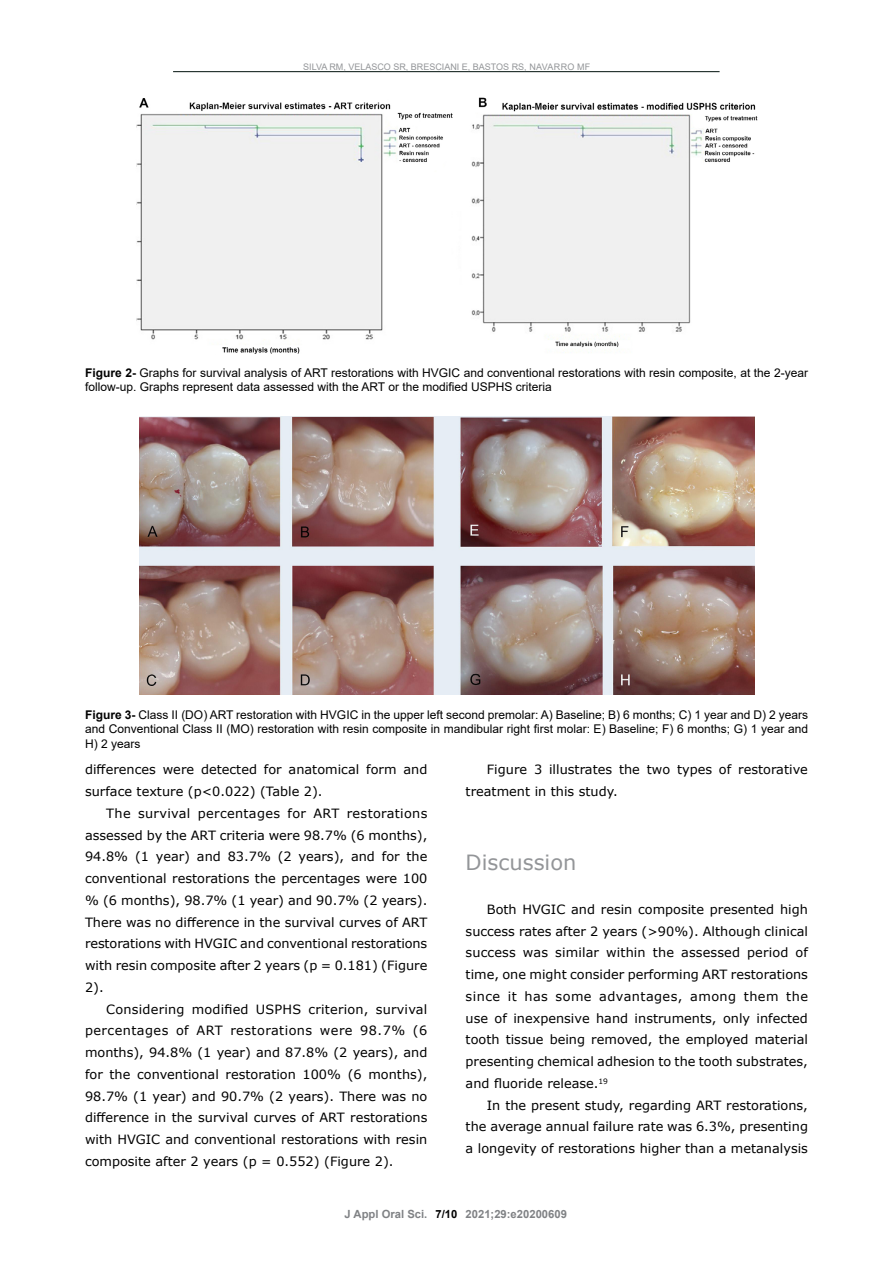
<style>
.page{position:relative;width:893px;height:1263px;background:#fff}
.page>*{position:absolute;margin:0;border:0;box-sizing:border-box;transform-origin:0 0}
.t1{font:21px "Verdana";color:#939598}
.t2{font:12.75px/21.8px "Verdana";color:#000;text-align:justify}
.t3{font:12px/14.4px "Arial";color:#000}
.t4{font:700 11.25px "Arial";color:#808285}
.t5{font:9px "Arial";color:#939598}
.s1{font-weight:700}
.s2{color:#000}
</style>
<div class="page">
<hr style="left:173px;top:71px;width:547px;height:1px;background:#00110d">
<img style="left:136px;top:97px;width:622px;height:257px">
<img style="left:139px;top:416px;width:616px;height:279px">
<p class="t5" style="left:303px;top:60px;width:288px">SILVA RM, VELASCO SR, BRESCIANI E, BASTOS RS, NAVARRO MF</p>
<p class="t3" style="left:85px;top:365px;width:724px"><span class="s1">Figure 2-</span> Graphs for survival analysis of ART restorations with HVGIC and conventional restorations with resin composite, at the 2-year follow-up. Graphs represent data assessed with the ART or the modified USPHS criteria</p>
<p class="t3" style="left:85px;top:707px;width:724px;text-align:justify"><span class="s1">Figure 3-</span> Class II (DO) ART restoration with HVGIC in the upper left second premolar: A) Baseline; B) 6 months; C) 1 year and D) 2 years and Conventional Class II (MO) restoration with resin composite in mandibular right first molar: E) Baseline; F) 6 months; G) 1 year and H) 2 years</p>
<p class="t2" style="left:85px;top:759px;width:344px">differences were detected for anatomical form and surface texture (p&lt;0.022) (Table 2).</p>
<p class="t2" style="left:85px;top:802px;width:344px;text-indent:21px">The survival percentages for ART restorations assessed by the ART criteria were 98.7% (6 months), 94.8% (1 year) and 83.7% (2 years), and for the conventional restorations the percentages were 100 % (6 months), 98.7% (1 year) and 90.7% (2 years).<br>There was no difference in the survival curves of ART restorations with HVGIC and conventional restorations with resin composite after 2 years (p = 0.181) (Figure 2).</p>
<p class="t2" style="left:85px;top:998px;width:344px;text-indent:21px">Considering modified USPHS criterion, survival percentages of ART restorations were 98.7% (6 months), 94.8% (1 year) and 87.8% (2 years), and for the conventional restoration 100% (6 months), 98.7% (1 year) and 90.7% (2 years). There was no difference in the survival curves of ART restorations with HVGIC and conventional restorations with resin composite after 2 years (p = 0.552) (Figure 2).</p>
<p class="t2" style="left:466px;top:759px;width:344px;text-indent:21px">Figure 3 illustrates the two types of restorative treatment in this study.</p>
<h1 class="t1" style="left:466px;top:848px;width:112px">Discussion</h1>
<p class="t2" style="left:466px;top:898px;width:344px;text-indent:21px">Both HVGIC and resin composite presented high success rates after 2 years (&gt;90%). Although clinical success was similar within the assessed period of time, one might consider performing ART restorations since it has some advantages, among them the use of inexpensive hand instruments, only infected tooth tissue being removed, the employed material presenting chemical adhesion to the tooth substrates, and fluoride release.<sup>19</sup></p>
<p class="t2" style="left:466px;top:1094px;width:344px;text-indent:21px">In the present study, regarding ART restorations, the average annual failure rate was 6.3%, presenting a longevity of restorations higher than a metanalysis</p>
<p class="t4" style="left:345px;top:1206px;width:224px">J Appl Oral Sci. <span class="s2">7/10</span> 2021;29:e20200609</p>
</div>
